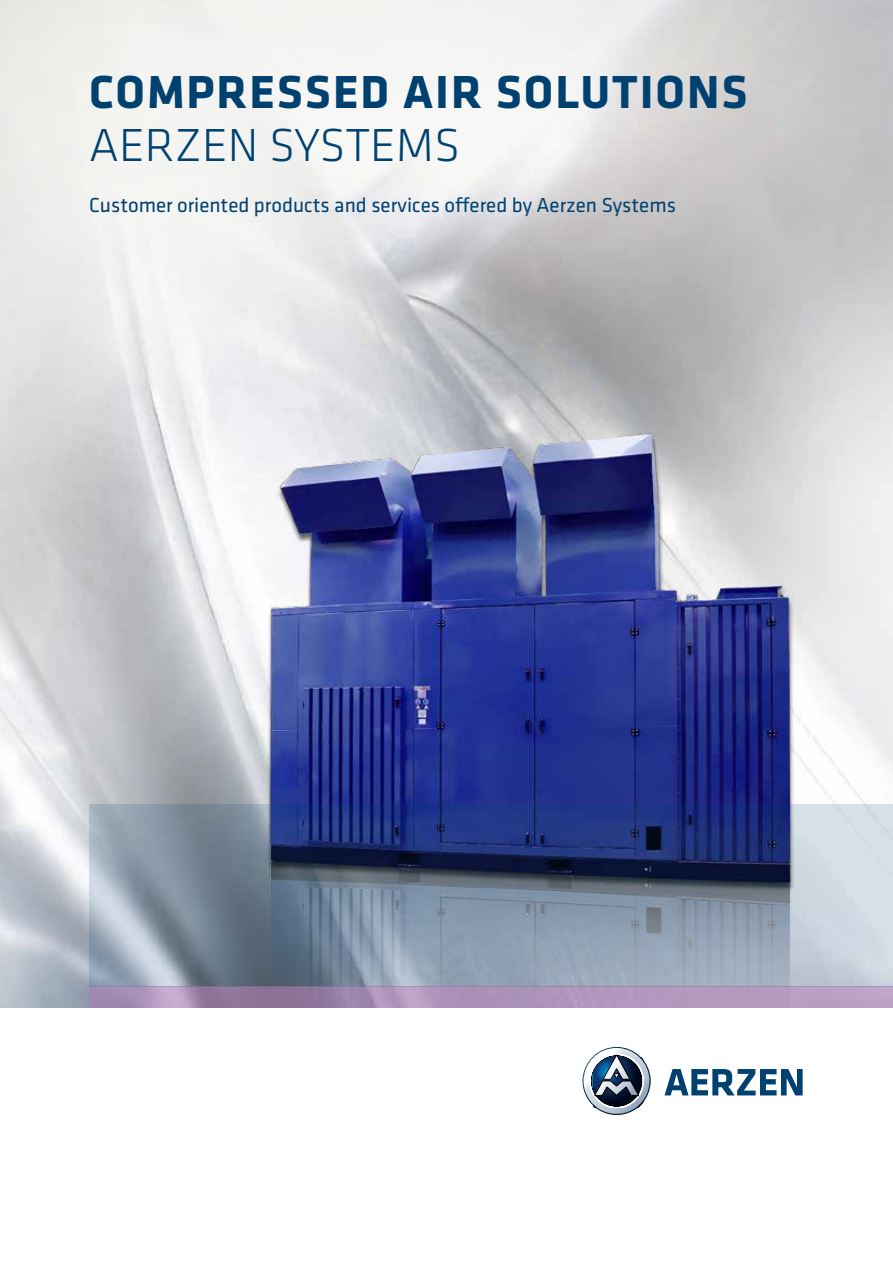
<style>
.page{position:relative;width:893px;height:1263px;background:#fff}
.page>*{position:absolute;margin:0;border:0;box-sizing:border-box;transform-origin:0 0}
.t1{font:700 48px "Klavika";letter-spacing:.04em;color:#004170}
.t2{font:300 48px "Klavika";color:#004170}
.t3{font:21px "Klavika";color:#004170}
</style>
<div class="page">
<img style="left:233px;top:400px;width:583px;height:404px">
<svg style="left:583px;top:1047px;width:67px;height:68px"></svg>
<svg style="left:597px;top:1060px;width:23px;height:23px"></svg>
<svg style="left:664px;top:1069px;width:139px;height:26px"></svg>
<svg style="left:89px;top:986px;width:804px;height:22px;background:#aa90b6"></svg>
<svg style="left:89px;top:804px;width:804px;height:182px;background:#71809b"></svg>
<h1 class="t1" style="left:89px;top:58px;width:660px">COMPRESSED AIR SOLUTIONS</h1>
<h1 class="t2" style="left:89px;top:116px;width:372px">AERZEN SYSTEMS</h1>
<p class="t3" style="left:89px;top:191px;width:588px">Customer oriented products and services offered by Aerzen Systems</p>
</div>
